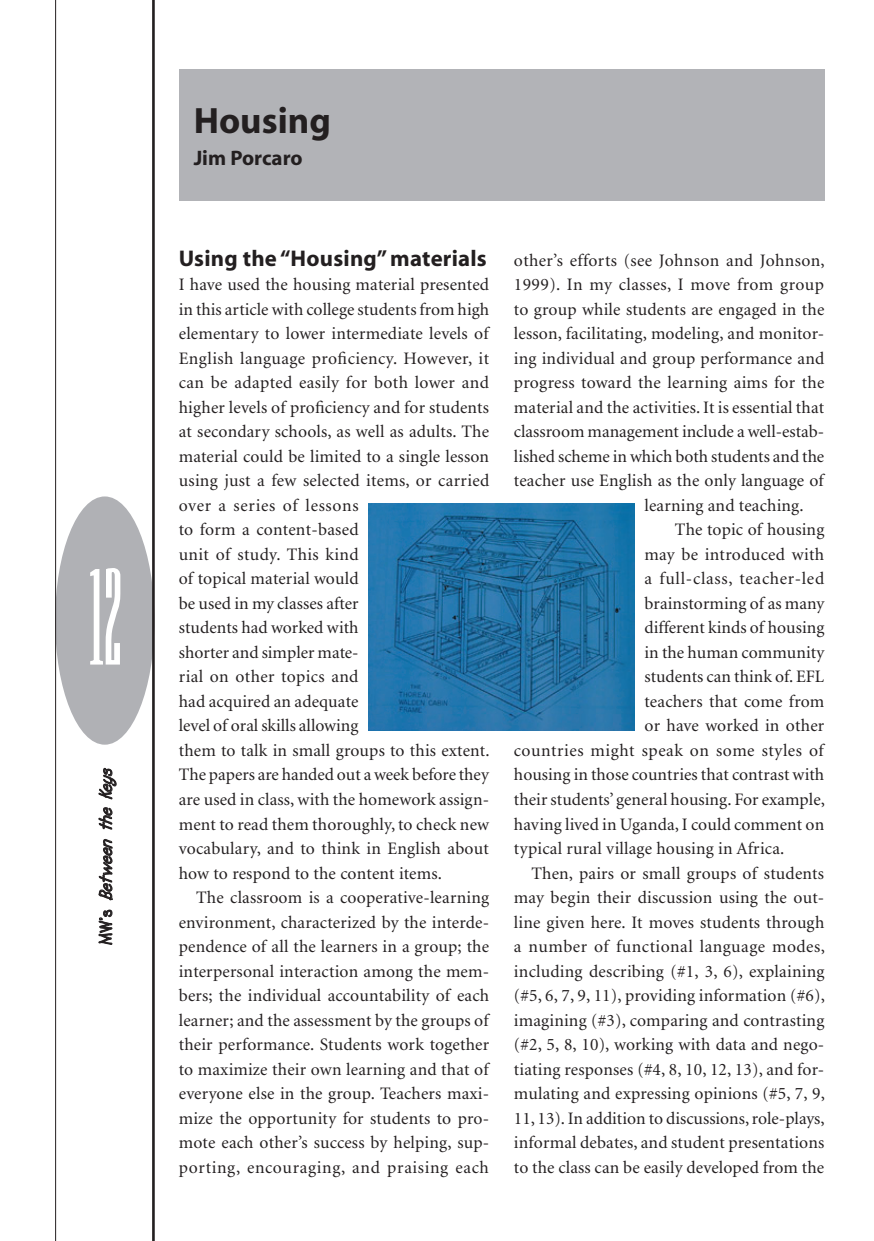
<style>
.page{position:relative;width:874px;height:1241px;background:#fff}
.page>*{position:absolute;margin:0;border:0;box-sizing:border-box;transform-origin:0 0}
.t1{font:126px "STF Chevron";color:#fff;scale:.67 1}
._2a_Headline{font:700 36.75px "Myriad";color:#231f20}
._2c_Subhead_2{font:700 22.75px "Myriad";letter-spacing:.01em;color:#231f20}
._1d_Author{font:700 21px "Myriad";color:#231f20}
._1b_Body_w_Indent{font:17.5px/24.5px "Minion";letter-spacing:.01em;color:#231f20;text-align:justify}
._1a_Body_1st{font:17.5px/24.5px "Minion";letter-spacing:.01em;color:#231f20}
._1b_Body_w_Indent-2{font:17.5px "Minion";letter-spacing:.03em;color:#231f20}
._1b_Body_w_Indent-3{font:17.5px "Minion";letter-spacing:.04em;color:#231f20}
.t2{font:italic 700 17.5px "Lemonade ICG";color:#231f20}
.s1{font-style:normal}
</style>
<div class="page">
<div style="left:55px;top:496px;width:99px;height:248px;background:#b0b1b5;border-radius:50%"></div>
<hr style="left:55px;top:0;width:1px;height:1240px;background:#231f20">
<hr style="left:152px;top:0;width:3px;height:1240px;background:#231f20">
<svg style="left:99px;top:909px;width:14px;height:35px"></svg>
<svg style="left:98px;top:838px;width:15px;height:62px"></svg>
<svg style="left:98px;top:807px;width:14px;height:22px"></svg>
<svg style="left:98px;top:767px;width:18px;height:32px"></svg>
<svg style="left:90px;top:568px;width:31px;height:97px"></svg>
<div style="left:179px;top:69px;width:644px;height:132px;background:#b2b3b7"></div>
<img style="left:368px;top:503px;width:266px;height:227px">
<h1 class="t1" style="left:88px;top:555px;width:51px">12</h1>
<p class="t2" style="left:95px;top:944px;width:185px;rotate:-90deg"><span class="s1">M W ’ s</span> BetweentheKeys</p>
<p class="_2a_Headline" style="left:193px;top:102px;width:139px">Housing</p>
<p class="_1d_Author" style="left:193px;top:147px;width:110px">Jim Porcaro</p>
<p class="_2c_Subhead_2" style="left:179px;top:246px;width:309px">Using the “Housing” materials</p>
<p class="_1a_Body_1st" style="left:179px;top:273px;width:312px">I have used the housing material presented in this article with college students from high elementary to lower intermediate levels of English language proficiency. However, it can be adapted easily for both lower and higher levels of proficiency and for students at secondary schools, as well as adults. The material could be limited to a single lesson using just a few selected items, or carried over a series of lessons<br>to form a content-based<br>unit of study. This kind<br>of topical material would<br>be used in my classes after<br>students had worked with<br>shorter and simpler mate-<br>rial on other topics and<br>had acquired an adequate<br>level of oral skills allowing<br>them to talk in small groups to this extent.<br>The papers are handed out a week before they are used in class, with the homework assign&shy;ment to read them thoroughly, to check new vocabulary, and to think in English about how to respond to the content items.</p>
<p class="_1b_Body_w_Indent" style="left:179px;top:885px;width:312px;text-indent:17px">The classroom is a cooperative-learning environment, characterized by the interde&shy;pendence of all the learners in a group; the interpersonal interaction among the mem&shy;bers; the individual accountability of each learner; and the assessment by the groups of their performance. Students work together to maximize their own learning and that of everyone else in the group. Teachers maxi&shy;mize the opportunity for students to pro&shy;mote each other’s success by helping, sup&shy;porting, encouraging, and praising each</p>
<p class="_1b_Body_w_Indent" style="left:513px;top:248px;width:312px">other’s efforts (see Johnson and Johnson,</p>
<p class="_1b_Body_w_Indent" style="left:513px;top:273px;width:311px">1999). In my classes, I move from group</p>
<p class="_1b_Body_w_Indent" style="left:513px;top:297px;width:312px">to group while students are engaged in the</p>
<p class="_1b_Body_w_Indent" style="left:513px;top:322px;width:312px">lesson, facilitating, modeling, and monitor-</p>
<p class="_1b_Body_w_Indent" style="left:513px;top:346px;width:312px">ing individual and group performance and</p>
<p class="_1b_Body_w_Indent" style="left:513px;top:371px;width:312px">progress toward the learning aims for the</p>
<p class="_1b_Body_w_Indent" style="left:513px;top:395px;width:312px">material and the activities. It is essential that</p>
<p class="_1b_Body_w_Indent" style="left:513px;top:420px;width:312px">classroom management include a well-estab-</p>
<p class="_1b_Body_w_Indent" style="left:513px;top:444px;width:312px">lished scheme in which both students and the</p>
<p class="_1b_Body_w_Indent" style="left:513px;top:469px;width:311px">teacher use English as the only language of</p>
<p class="_1b_Body_w_Indent" style="left:644px;top:493px;width:161px">learning and teaching.</p>
<p class="_1b_Body_w_Indent" style="left:674px;top:518px;width:151px">The topic of housing</p>
<p class="_1b_Body_w_Indent" style="left:644px;top:542px;width:181px">may be introduced with</p>
<p class="_1b_Body_w_Indent-3" style="left:644px;top:570px;width:181px">a full-class, teacher-led</p>
<p class="_1b_Body_w_Indent" style="left:644px;top:591px;width:181px">brainstorming of as many</p>
<p class="_1b_Body_w_Indent" style="left:644px;top:616px;width:181px">different kinds of housing</p>
<p class="_1b_Body_w_Indent" style="left:644px;top:640px;width:181px">in the human community</p>
<p class="_1b_Body_w_Indent" style="left:644px;top:665px;width:181px">students can think of. EFL</p>
<p class="_1b_Body_w_Indent" style="left:644px;top:689px;width:181px">teachers that come from</p>
<p class="_1b_Body_w_Indent" style="left:644px;top:714px;width:181px">or have worked in other</p>
<p class="_1b_Body_w_Indent-2" style="left:513px;top:741px;width:311px">countries might speak on some styles of</p>
<p class="_1b_Body_w_Indent" style="left:513px;top:763px;width:311px">housing in those countries that contrast with</p>
<p class="_1b_Body_w_Indent" style="left:513px;top:787px;width:312px">their students’ general housing. For example,</p>
<p class="_1b_Body_w_Indent" style="left:513px;top:812px;width:311px">having lived in Uganda, I could comment on</p>
<p class="_1b_Body_w_Indent" style="left:513px;top:836px;width:272px">typical rural village housing in Africa.</p>
<p class="_1b_Body_w_Indent" style="left:513px;top:861px;width:312px;text-indent:17px">Then, pairs or small groups of students may begin their discussion using the out&shy;line given here. It moves students through a number of functional language modes, including describing (#1, 3, 6), explaining (#5, 6, 7, 9, 11), providing information (#6), imagining (#3), comparing and contrasting (#2, 5, 8, 10), working with data and nego&shy;tiating responses (#4, 8, 10, 12, 13), and for&shy;mulating and expressing opinions (#5, 7, 9, 11, 13). In addition to discussions, role-plays, informal debates, and student presentations to the class can be easily developed from the</p>
</div>
